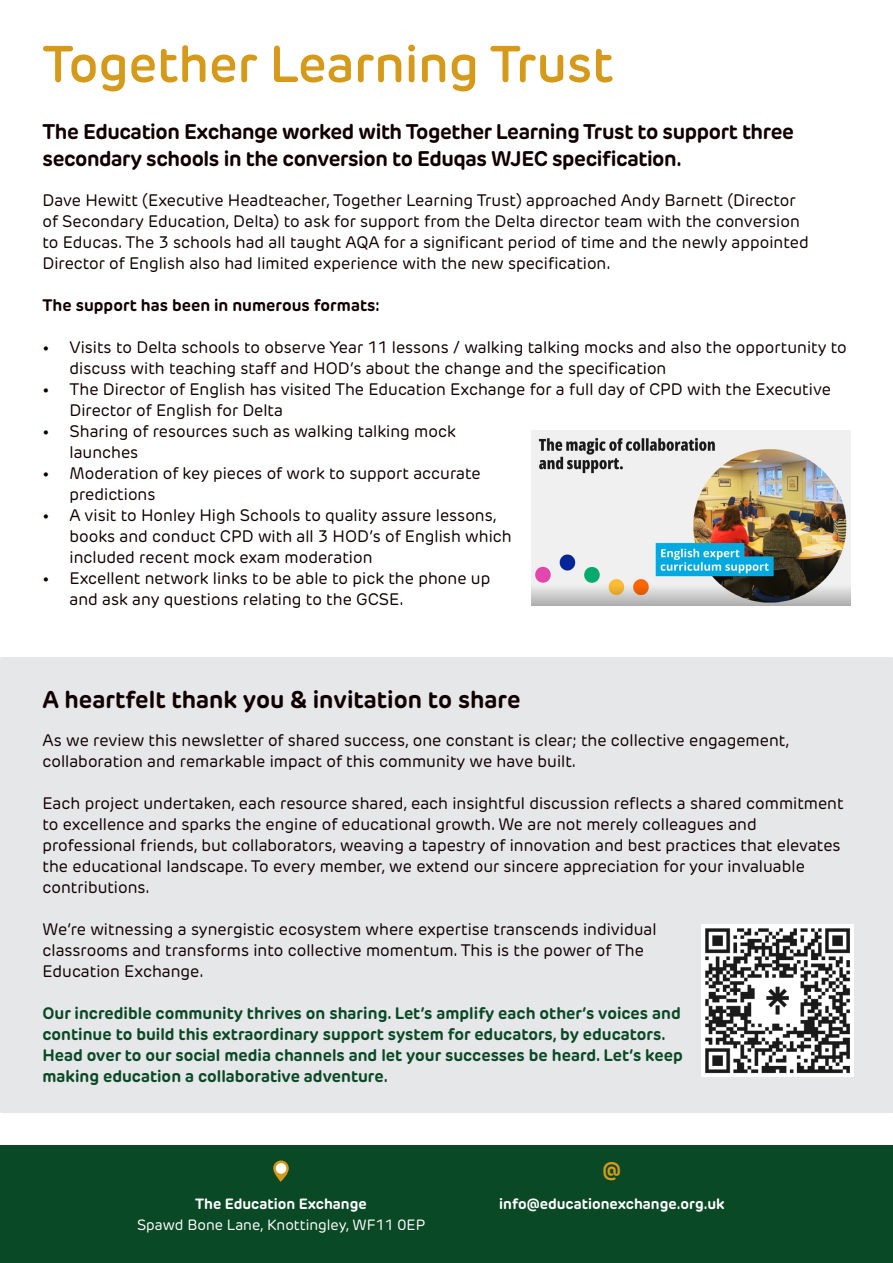
<style>
.page{position:relative;width:893px;height:1263px;background:#fff}
.page>*{position:absolute;margin:0;border:0;box-sizing:border-box;transform-origin:0 0}
.t1{font:600 51px "New Rubrik";color:#d69a1b}
.t2{font:700 24px "New Rubrik";color:#110002}
.t3{font:700 21px/27px "New Rubrik";letter-spacing:-.02em;color:#110002}
.t4{font:700 21px "New Rubrik";color:#d69a1b}
.t5{font:16.5px/21px "New Rubrik";color:#110002}
.t6{font:700 16.5px/21px "New Rubrik";color:#094925}
.t7{font:700 16.5px "New Rubrik";color:#110002}
.t8{font:700 14.7px "New Rubrik";color:#fff}
.t9{font:14.7px "New Rubrik";color:#fff}
</style>
<div class="page">
<div style="left:0;top:1145px;width:893px;height:118px;background:#094925"></div>
<svg style="left:273px;top:1160px;width:16px;height:22px"></svg>
<div style="left:276px;top:1163px;width:10px;height:11px;background:#fff;border-radius:50%"></div>
<img style="left:531px;top:431px;width:319px;height:175px">
<div style="left:0;top:657px;width:893px;height:456px;background:#e6e7e9"></div>
<div style="left:701px;top:924px;width:153px;height:153px;background:#fff"></div>
<img style="left:705px;top:928px;width:145px;height:146px">
<p class="t1" style="left:43px;top:33px;width:572px">Together Learning Trust</p>
<p class="t3" style="left:43px;top:118px;width:753px">The Education Exchange worked with Together Learning Trust to support three secondary schools in the conversion to Eduqas WJEC specification.</p>
<p class="t5" style="left:43px;top:190px;width:768px">Dave Hewitt (Executive Headteacher, Together Learning Trust) approached Andy Barnett (Director of Secondary Education, Delta) to ask for support from the Delta director team with the conversion to Educas. The 3 schools had all taught AQA for a significant period of time and the newly appointed Director of English also had limited experience with the new specification.</p>
<p class="t7" style="left:43px;top:295px;width:339px">The support has been in numerous formats:</p>
<p class="t5" style="left:70px;top:337px;width:779px;text-indent:-27px">• Visits to Delta schools to observe Year 11 lessons / walking talking mocks and also the opportunity to discuss with teaching staff and HOD’s about the change and the specification</p>
<p class="t5" style="left:70px;top:379px;width:763px;text-indent:-27px">• The Director of English has visited The Education Exchange for a full day of CPD with the Executive<br>Director of English for Delta</p>
<p class="t5" style="left:70px;top:421px;width:388px;text-indent:-27px">• Sharing of resources such as walking talking mock launches</p>
<p class="t5" style="left:70px;top:463px;width:413px;text-indent:-27px">• Moderation of key pieces of work to support accurate predictions</p>
<p class="t5" style="left:70px;top:505px;width:444px;text-indent:-27px">• A visit to Honley High Schools to quality assure lessons, books and conduct CPD with all 3 HOD’s of English which included recent mock exam moderation</p>
<p class="t5" style="left:70px;top:568px;width:422px;text-indent:-27px">• Excellent network links to be able to pick the phone up and ask any questions relating to the GCSE.</p>
<p class="t2" style="left:43px;top:684px;width:480px">A heartfelt thank you &amp; invitation to share</p>
<p class="t5" style="left:43px;top:730px;width:748px">As we review this newsletter of shared success, one constant is clear; the collective engagement, collaboration and remarkable impact of this community we have built.</p>
<p class="t5" style="left:43px;top:793px;width:803px">Each project undertaken, each resource shared, each insightful discussion reflects a shared commitment to excellence and sparks the engine of educational growth. We are not merely colleagues and professional friends, but collaborators, weaving a tapestry of innovation and best practices that elevates the educational landscape. To every member, we extend our sincere appreciation for your invaluable contributions.</p>
<p class="t5" style="left:43px;top:919px;width:615px">We’re witnessing a synergistic ecosystem where expertise transcends individual classrooms and transforms into collective momentum. This is the power of The<br>Education Exchange.</p>
<p class="t6" style="left:43px;top:1003px;width:642px">Our incredible community thrives on sharing. Let’s amplify each other’s voices and continue to build this extraordinary support system for educators, by educators.<br>Head over to our social media channels and let your successes be heard. Let’s keep making education a collaborative adventure.</p>
<p class="t8" style="left:195px;top:1195px;width:173px">The Education Exchange</p>
<p class="t9" style="left:137px;top:1216px;width:290px">Spawd Bone Lane, Knottingley, WF11 0EP</p>
<p class="t4" style="left:603px;top:1156px;width:20px">@</p>
<p class="t8" style="left:499px;top:1195px;width:227px">info@educationexchange.org.uk</p>
</div>
